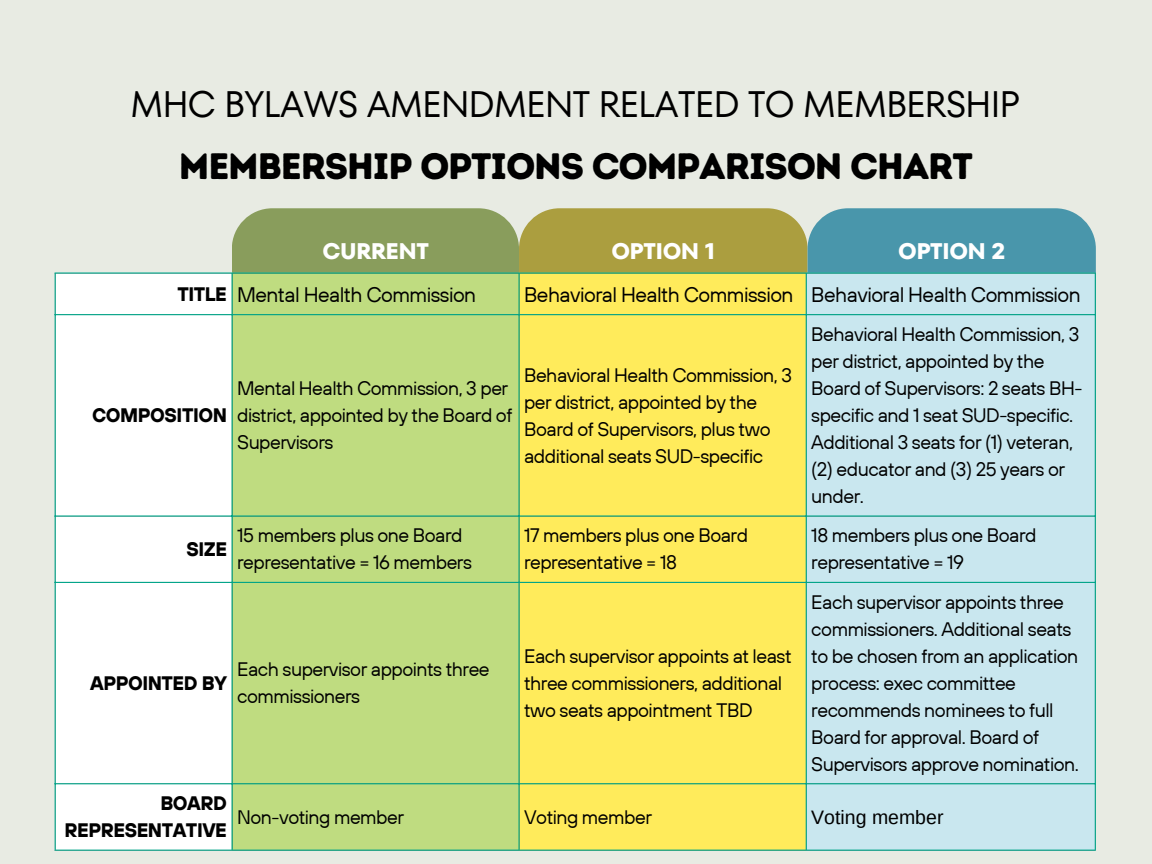
<style>
.page{position:relative;width:1152px;height:864px;background:#e8ebe3}
.page>*{position:absolute;margin:0;border:0;box-sizing:border-box;transform-origin:0 0}
.t1{font:36.75px "TT Fors";letter-spacing:-.035em;color:#000}
.t2{font:36.75px "Intro Rust Base";letter-spacing:-.035em;color:#000}
.t3{font:700 22.5px "TT Fors";letter-spacing:-.025em;color:#fff}
.t4{font:21px "TT Hoves";letter-spacing:-.025em;color:#000}
.t5{font:19.5px/27px "TT Hoves";letter-spacing:-.025em;color:#000}
.t6{font:700 19.5px/27px "TT Hoves";letter-spacing:-.025em;color:#000;text-align:right}
.t7{font:19.5px "Arimo";color:#000}
</style>
<div class="page">
<div style="left:232px;top:208px;width:287px;height:259px;background:#899d5c;border-radius:40px"></div>
<div style="left:519px;top:208px;width:289px;height:64px;background:#ab9e3f"></div>
<div style="left:808px;top:208px;width:288px;height:259px;background:#4996ab;border-radius:40px"></div>
<div style="left:56px;top:274px;width:176px;height:576px;background:#fff"></div>
<div style="left:233px;top:274px;width:285px;height:576px;background:#bfdc80"></div>
<div style="left:520px;top:274px;width:286px;height:576px;background:#ffeb5b"></div>
<div style="left:807px;top:274px;width:288px;height:576px;background:#c9e7ef"></div>
<hr style="left:55px;top:274px;width:1px;height:576px;background:#00a589">
<hr style="left:232px;top:274px;width:1px;height:576px;background:#00a589">
<hr style="left:518px;top:274px;width:2px;height:576px;background:#00a589">
<hr style="left:806px;top:274px;width:1px;height:576px;background:#00a589">
<hr style="left:1095px;top:274px;width:1px;height:576px;background:#00a589">
<hr style="left:55px;top:272px;width:1041px;height:2px;background:#00a589">
<hr style="left:55px;top:314px;width:1041px;height:1px;background:#00a589">
<hr style="left:55px;top:515px;width:1041px;height:2px;background:#00a589">
<hr style="left:55px;top:582px;width:1041px;height:1px;background:#00a589">
<hr style="left:55px;top:783px;width:1041px;height:1px;background:#00a589">
<hr style="left:55px;top:850px;width:1041px;height:1px;background:#00a589">
<p class="t1" style="left:130px;top:78px;width:892px">MHC BYLAWS AMENDMENT RELATED TO MEMBERSHIP</p>
<p class="t2" style="left:179px;top:144px;width:796px">MEMBERSHIP OPTIONS COMPARISON CHART</p>
<p class="t3" style="left:322px;top:235px;width:108px">CURRENT</p>
<p class="t3" style="left:611px;top:235px;width:105px">OPTION 1</p>
<h1 class="t3" style="left:898px;top:235px;width:108px">OPTION 2</h1>
<h1 class="t6" style="left:178px;top:280px;width:51px">TITLE</h1>
<p class="t4" style="left:237px;top:281px;width:241px">Mental Health Commission</p>
<p class="t4" style="left:524px;top:281px;width:271px">Behavioral Health Commission</p>
<p class="t4" style="left:811px;top:281px;width:271px">Behavioral Health Commission</p>
<p class="t6" style="left:92px;top:401px;width:136px">COMPOSITION</p>
<p class="t6" style="left:186px;top:535px;width:42px">SIZE</p>
<p class="t6" style="left:90px;top:669px;width:138px">APPOINTED BY</p>
<p class="t6" style="left:64px;top:790px;width:164px">BOARD<br>REPRESENTATIVE</p>
<p class="t5" style="left:237px;top:374px;width:277px">Mental Health Commission, 3 per district, appointed by the Board of<br>Supervisors</p>
<p class="t5" style="left:524px;top:361px;width:270px">Behavioral Health Commission, 3 per district, appointed by the<br>Board of Supervisors, plus two additional seats SUD-specific</p>
<p class="t5" style="left:811px;top:320px;width:273px">Behavioral Health Commission, 3 per district, appointed by the<br>Board of Supervisors: 2 seats BH&shy;specific and 1 seat SUD-specific.<br>Additional 3 seats for (1) veteran, (2) educator and (3) 25 years or under.</p>
<p class="t5" style="left:237px;top:522px;width:236px">15 members plus one Board representative = 16 members</p>
<p class="t5" style="left:524px;top:522px;width:226px">17 members plus one Board representative = 18</p>
<p class="t5" style="left:811px;top:522px;width:227px">18 members plus one Board representative = 19</p>
<p class="t5" style="left:237px;top:656px;width:254px">Each supervisor appoints three commissioners</p>
<p class="t5" style="left:524px;top:642px;width:269px">Each supervisor appoints at least three commissioners, additional two seats appointment TBD</p>
<p class="t5" style="left:811px;top:588px;width:269px">Each supervisor appoints three commissioners. Additional seats to be chosen from an application process: exec committee recommends nominees to full<br>Board for approval. Board of<br>Supervisors approve nomination.</p>
<p class="t5" style="left:237px;top:803px;width:168px">Non-voting member</p>
<p class="t5" style="left:524px;top:803px;width:129px">Voting member</p>
<p class="t7" style="left:811px;top:806px;width:134px">Voting member</p>
</div>
